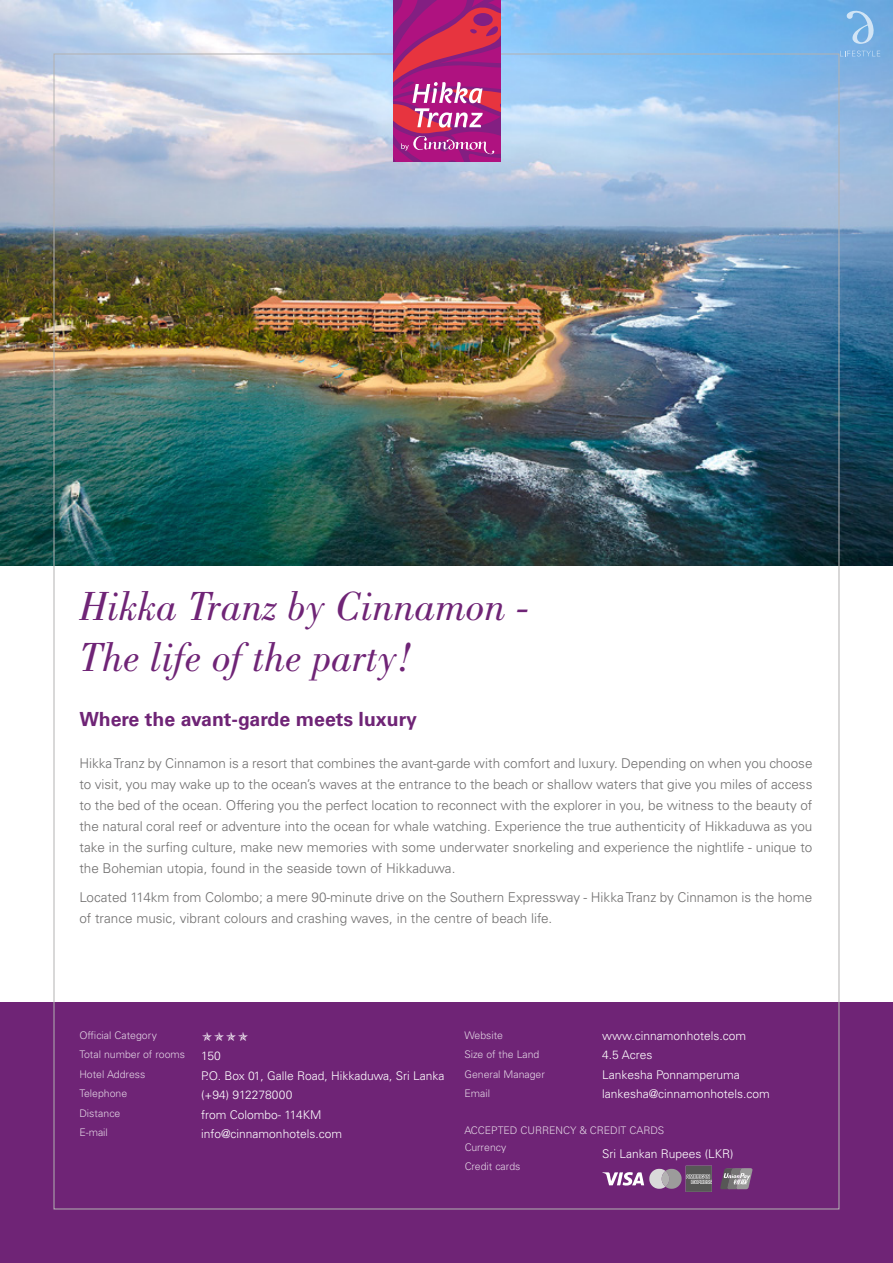
<style>
.page{position:relative;width:893px;height:1263px;background:#fff}
.page>*{position:absolute;margin:0;border:0;box-sizing:border-box;transform-origin:0 0}
.t1{font:italic 42px/50.4px "Bodoni Std";color:#6f2476}
.t2{font:700 19.5px "Univers LT Std";color:#6f2476}
.t3{font:300 13.5px/21px "Univers LT Std";color:#706f6f;text-align:justify}
.t4{font:300 12px/19.5px "Univers LT Std";color:#fff}
.t5{font:300 10.5px/19.5px "Univers LT Std";color:#fff}
</style>
<div class="page">
<img style="left:0;top:0;width:893px;height:566px">
<div style="left:0;top:1002px;width:893px;height:261px;background:#6f2476"></div>
<svg style="left:602px;top:1166px;width:110px;height:26px"></svg>
<svg style="left:720px;top:1168px;width:32px;height:21px"></svg>
<svg style="left:840px;top:9px;width:40px;height:47px;background:#7fb5e5"></svg>
<svg style="left:393px;top:1px;width:107px;height:160px;background:#b72e7b"></svg>
<h1 class="t1" style="left:79px;top:582px;width:452px">Hikka Tranz by Cinnamon -<br>The life of the party!</h1>
<h2 class="t2" style="left:79px;top:708px;width:339px">Where the avant-garde meets luxury</h2>
<p class="t3" style="left:79px;top:752px;width:735px">Hikka Tranz by Cinnamon is a resort that combines the avant-garde with comfort and luxury. Depending on when you choose to visit, you may wake up to the ocean’s waves at the entrance to the beach or shallow waters that give you miles of access to the bed of the ocean. Offering you the perfect location to reconnect with the explorer in you, be witness to the beauty of the natural coral reef or adventure into the ocean for whale watching. Experience the true authenticity of Hikkaduwa as you take in the surfing culture, make new memories with some underwater snorkeling and experience the nightlife - unique to the Bohemian utopia, found in the seaside town of Hikkaduwa.</p>
<p class="t3" style="left:79px;top:887px;width:734px">Located 114km from Colombo; a mere 90-minute drive on the Southern Expressway - Hikka Tranz by Cinnamon is the home of trance music, vibrant colours and crashing waves, in the centre of beach life.</p>
<p class="t5" style="left:79px;top:1025px;width:107px">Official Category<br>Total number of rooms<br>Hotel Address<br>Telephone<br>Distance<br>E-mail</p>
<p class="t5" style="left:464px;top:1025px;width:82px">Website<br>Size of the Land<br>General Manager<br>Email</p>
<p class="t5" style="left:464px;top:1137px;width:58px">Currency<br>Credit cards</p>
<p class="t4" style="left:602px;top:1026px;width:169px">www.cinnamonhotels.com<br>4.5 Acres<br>Lankesha Ponnamperuma lankesha@cinnamonhotels.com</p>
<p class="t4" style="left:201px;top:1046px;width:245px">150<br>P.O. Box 01, Galle Road, Hikkaduwa, Sri Lanka (+94) 912278000<br>from Colombo- 114KM info@cinnamonhotels.com</p>
<p class="t5" style="left:464px;top:1120px;width:201px">ACCEPTED CURRENCY &amp; CREDIT CARDS</p>
<p class="t4" style="left:602px;top:1144px;width:133px">Sri Lankan Rupees (LKR)</p>
</div>
